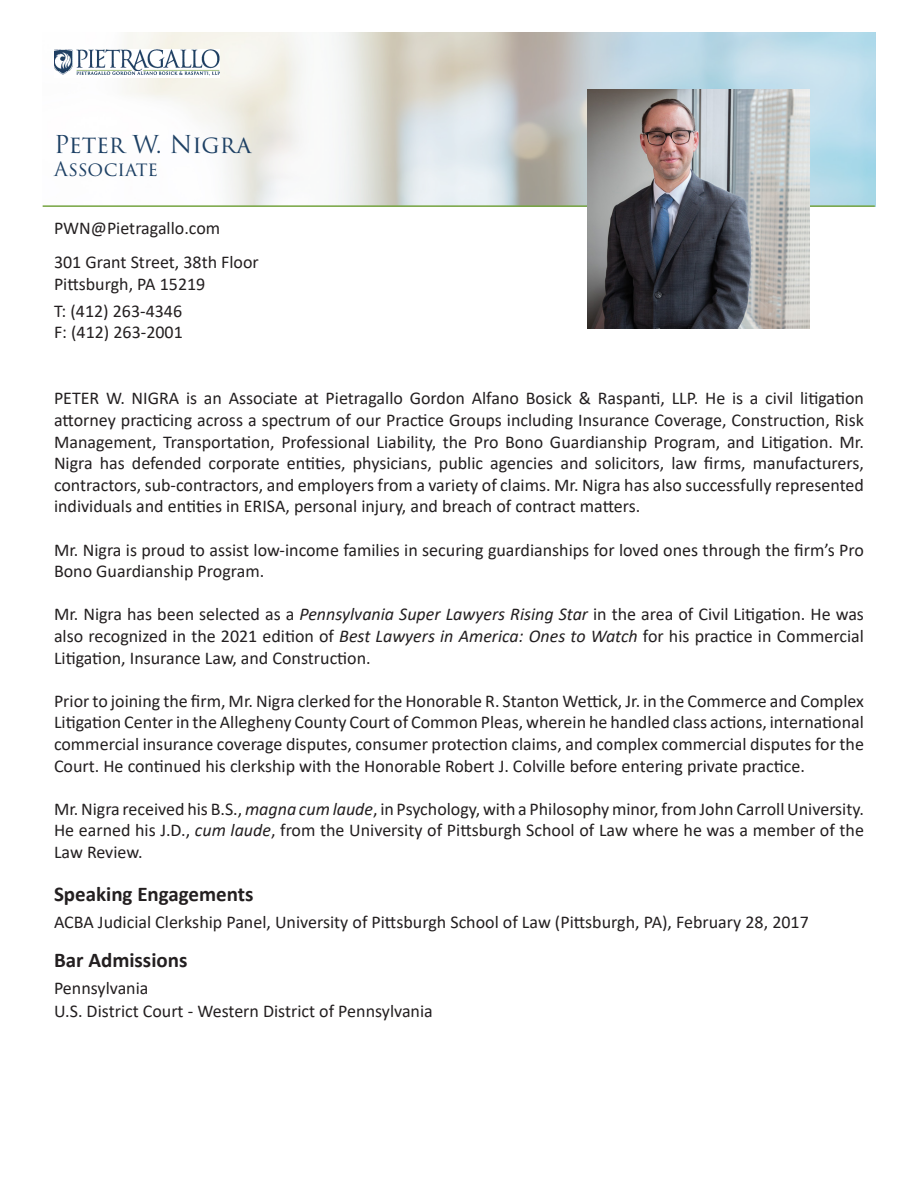
<style>
.page{position:relative;width:918px;height:1188px;background:#fff}
.page>*{position:absolute;margin:0;border:0;box-sizing:border-box;transform-origin:0 0}
.t1{font:24px "Trajan Pro 3";letter-spacing:-.005em;color:#1d4064}
.t2{font:700 21px "Calibri";color:#231f20}
.t3{font:19.5px "Trajan Pro 3";letter-spacing:-.005em;color:#1d4064}
.t4{font:18px/21.6px "Calibri";color:#231f20;text-align:justify}
.s1{font-style:italic}
</style>
<div class="page">
<img style="left:125px;top:32px;width:750px;height:173px">
<img style="left:54px;top:49px;width:165px;height:29px">
<hr style="left:43px;top:205px;width:832px;height:2px;background:#75a440">
<img style="left:588px;top:90px;width:222px;height:238px">
<p class="t1" style="left:54px;top:128px;width:199px">Peter W. Nigra</p>
<p class="t3" style="left:54px;top:156px;width:106px">Associate</p>
<p class="t4" style="left:54px;top:217px;width:168px">PWN@Pietragallo.com</p>
<p class="t4" style="left:54px;top:251px;width:206px">301 Grant Street, 38th Floor</p>
<p class="t4" style="left:54px;top:272px;width:153px">Pittsburgh, PA 15219</p>
<p class="t4" style="left:54px;top:299px;width:130px">T: (412) 263-4346</p>
<p class="t4" style="left:54px;top:321px;width:130px">F: (412) 263-2001</p>
<p class="t4" style="left:54px;top:387px;width:812px">PETER W. NIGRA is an Associate at Pietragallo Gordon Alfano Bosick &amp; Raspanti, LLP. He is a civil litigation attorney practicing across a spectrum of our Practice Groups including Insurance Coverage, Construction, Risk Management, Transportation, Professional Liability, the Pro Bono Guardianship Program, and Litigation. Mr.<br>Nigra has defended corporate entities, physicians, public agencies and solicitors, law firms, manufacturers, contractors, sub-contractors, and employers from a variety of claims. Mr. Nigra has also successfully represented individuals and entities in ERISA, personal injury, and breach of contract matters.</p>
<p class="t4" style="left:54px;top:538px;width:811px">Mr. Nigra is proud to assist low-income families in securing guardianships for loved ones through the firm’s Pro<br>Bono Guardianship Program.</p>
<p class="t4" style="left:54px;top:603px;width:812px">Mr. Nigra has been selected as a <span class="s1">Pennsylvania Super Lawyers Rising Star</span> in the area of Civil Litigation. He was also recognized in the 2021 edition of <span class="s1">Best Lawyers in America: Ones to Watch</span> for his practice in Commercial Litigation, Insurance Law, and Construction.</p>
<p class="t4" style="left:54px;top:690px;width:812px">Prior to joining the firm, Mr. Nigra clerked for the Honorable R. Stanton Wettick, Jr. in the Commerce and Complex Litigation Center in the Allegheny County Court of Common Pleas, wherein he handled class actions, international commercial insurance coverage disputes, consumer protection claims, and complex commercial disputes for the Court. He continued his clerkship with the Honorable Robert J. Colville before entering private practice.</p>
<p class="t4" style="left:54px;top:798px;width:811px">Mr. Nigra received his B.S., <span class="s1">magna cum laude</span>, in Psychology, with a Philosophy minor, from John Carroll University.<br>He earned his J.D., <span class="s1">cum laude</span>, from the University of Pittsburgh School of Law where he was a member of the Law Review.</p>
<p class="t2" style="left:54px;top:879px;width:201px">Speaking Engagements</p>
<p class="t4" style="left:54px;top:911px;width:756px">ACBA Judicial Clerkship Panel, University of Pittsburgh School of Law (Pittsburgh, PA), February 28, 2017</p>
<p class="t2" style="left:54px;top:945px;width:135px">Bar Admissions</p>
<p class="t4" style="left:54px;top:977px;width:96px">Pennsylvania</p>
<p class="t4" style="left:54px;top:1000px;width:380px">U.S. District Court - Western District of Pennsylvania</p>
</div>
